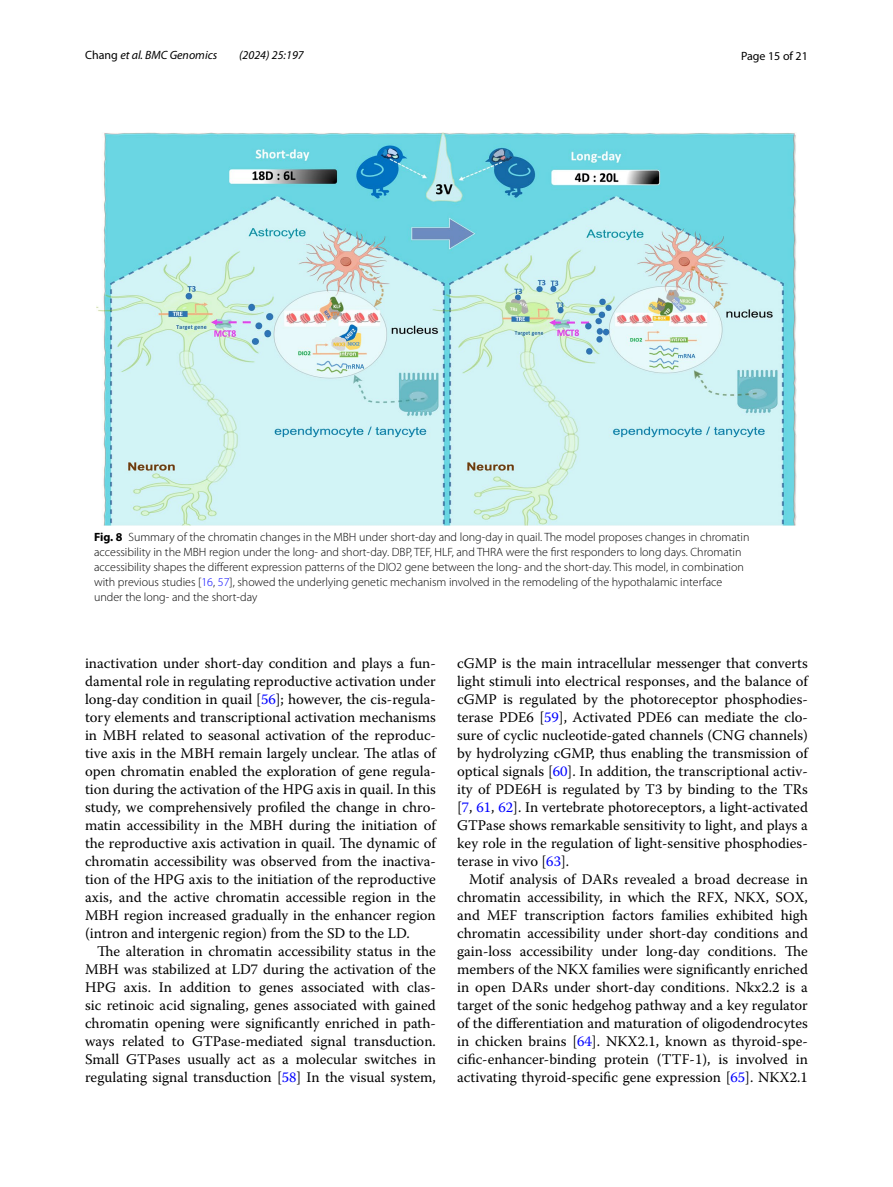
<style>
.page{position:relative;width:893px;height:1187px;background:#fff}
.page>*{position:absolute;margin:0;border:0;box-sizing:border-box;transform-origin:0 0}
.t1{font:14.7px/18px "Warnock Pro";color:#000;text-align:justify}
.t2{font:300 12px/15px "Myriad Pro";color:#000}
.t3{font:italic 12px "Myriad Pro";color:#000}
.t4{font:12px "Myriad Pro";color:#000}
.s1{font-style:normal}
.s2{font-weight:700}
.s3{color:#00f}
</style>
<div class="page">
<img style="left:96px;top:133px;width:701px;height:392px">
<p class="t3" style="left:85px;top:48px;width:134px"><span class="s1">Chang</span> et al. BMC Genomics</p>
<p class="t3" style="left:239px;top:48px;width:66px">(2024) 25:197</p>
<p class="t4" style="left:741px;top:48px;width:68px">Page 15 of 21</p>
<p class="t2" style="left:94px;top:529px;width:657px"><span class="s2">Fig. 8</span> Summary of the chromatin changes in the MBH under short-day and long-day in quail. The model proposes changes in chromatin accessibility in the MBH region under the long- and short-day. DBP, TEF, HLF, and THRA were the first responders to long days. Chromatin accessibility shapes the different expression patterns of the DIO2 gene between the long- and the short-day. This model, in combination with previous studies [<span class="s3">16</span>, <span class="s3">57</span>], showed the underlying genetic mechanism involved in the remodeling of the hypothalamic interface under the long- and the short-day</p>
<p class="t1" style="left:85px;top:653px;width:352px">inactivation under short-day condition and plays a fun&shy;damental role in regulating reproductive activation under long-day condition in quail [<span class="s3">56</span>]; however, the cis-regula&shy;tory elements and transcriptional activation mechanisms in MBH related to seasonal activation of the reproduc&shy;tive axis in the MBH remain largely unclear. The atlas of open chromatin enabled the exploration of gene regula&shy;tion during the activation of the HPG axis in quail. In this study, we comprehensively profiled the change in chro&shy;matin accessibility in the MBH during the initiation of the reproductive axis activation in quail. The dynamic of chromatin accessibility was observed from the inactiva&shy;tion of the HPG axis to the initiation of the reproductive axis, and the active chromatin accessible region in the MBH region increased gradually in the enhancer region (intron and intergenic region) from the SD to the LD.</p>
<p class="t1" style="left:85px;top:941px;width:352px;text-indent:12px">The alteration in chromatin accessibility status in the MBH was stabilized at LD7 during the activation of the HPG axis. In addition to genes associated with clas&shy;sic retinoic acid signaling, genes associated with gained chromatin opening were significantly enriched in path&shy;ways related to GTPase-mediated signal transduction.<br>Small GTPases usually act as a molecular switches in regulating signal transduction [<span class="s3">58</span>] In the visual system,</p>
<p class="t1" style="left:457px;top:653px;width:352px">cGMP is the main intracellular messenger that converts light stimuli into electrical responses, and the balance of cGMP is regulated by the photoreceptor phosphodies&shy;terase PDE6 [<span class="s3">59</span>], Activated PDE6 can mediate the clo&shy;sure of cyclic nucleotide-gated channels (CNG channels) by hydrolyzing cGMP, thus enabling the transmission of optical signals [<span class="s3">60</span>]. In addition, the transcriptional activ&shy;ity of PDE6H is regulated by T3 by binding to the TRs [<span class="s3">7</span>, <span class="s3">61</span>, <span class="s3">62</span>]. In vertebrate photoreceptors, a light-activated GTPase shows remarkable sensitivity to light, and plays a key role in the regulation of light-sensitive phosphodies&shy;terase in vivo [<span class="s3">63</span>].</p>
<p class="t1" style="left:457px;top:869px;width:352px;text-indent:12px">Motif analysis of DARs revealed a broad decrease in chromatin accessibility, in which the RFX, NKX, SOX, and MEF transcription factors families exhibited high chromatin accessibility under short-day conditions and gain-loss accessibility under long-day conditions. The members of the NKX families were significantly enriched in open DARs under short-day conditions. Nkx2.2 is a target of the sonic hedgehog pathway and a key regulator of the differentiation and maturation of oligodendrocytes in chicken brains [<span class="s3">64</span>]. NKX2.1, known as thyroid-spe&shy;cific-enhancer-binding protein (TTF-1), is involved in activating thyroid-specific gene expression [<span class="s3">65</span>]. NKX2.1</p>
</div>
